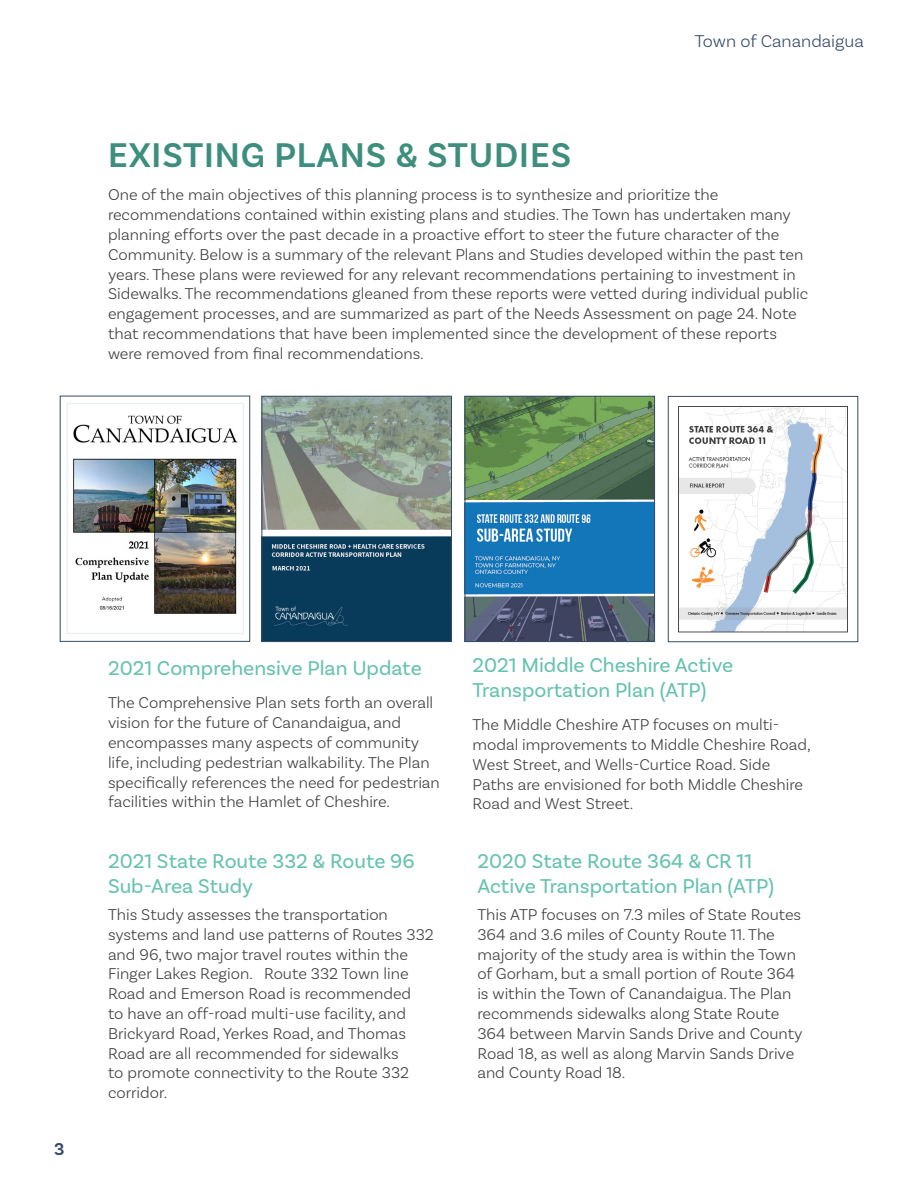
<style>
.page{position:relative;width:918px;height:1188px;background:#fff}
.page>*{position:absolute;margin:0;border:0;box-sizing:border-box;transform-origin:0 0}
.Heading_2{font:600 36px "Basic Sans";letter-spacing:.025em;color:#3e8e7e}
.Body{font:21px/25.2px "Basic Sans";color:#67c2b0}
.Heading_2-2{font:21px/25.2px "Basic Sans";color:#67c2b0}
.t1{font:300 18px "Basic Sans";color:#374a67}
.t2{font:600 18px "Basic Sans";color:#374a67}
.Body-2{font:300 16.5px/19.8px "Basic Sans";color:#3e3e3f}
</style>
<div class="page">
<img style="left:66px;top:403px;width:178px;height:231px">
<div style="left:60px;top:396px;width:190px;height:246px;border:1px solid #374a67"></div>
<img style="left:264px;top:398px;width:186px;height:242px">
<div style="left:262px;top:396px;width:190px;height:246px;border:1px solid #374a67"></div>
<img style="left:678px;top:406px;width:170px;height:227px">
<div style="left:668px;top:396px;width:190px;height:246px;border:1px solid #374a67"></div>
<img style="left:467px;top:398px;width:186px;height:242px">
<div style="left:465px;top:396px;width:190px;height:246px;border:1px solid #374a67"></div>
<p class="t1" style="left:695px;top:30px;width:171px">Town of Canandaigua</p>
<p class="Heading_2" style="left:108px;top:133px;width:465px">EXISTING PLANS &amp; STUDIES</p>
<p class="Body-2" style="left:108px;top:185px;width:702px">One of the main objectives of this planning process is to synthesize and prioritize the recommendations contained within existing plans and studies. The Town has undertaken many planning efforts over the past decade in a proactive effort to steer the future character of the Community. Below is a summary of the relevant Plans and Studies developed within the past ten years. These plans were reviewed for any relevant recommendations pertaining to investment in Sidewalks. The recommendations gleaned from these reports were vetted during individual public engagement processes, and are summarized as part of the Needs Assessment on page 24. Note that recommendations that have been implemented since the development of these reports were removed from final recommendations.</p>
<p class="t2" style="left:54px;top:1138px;width:12px">3</p>
<p class="Heading_2-2" style="left:108px;top:655px;width:315px">2021 Comprehensive Plan Update</p>
<p class="Body-2" style="left:108px;top:693px;width:333px">The Comprehensive Plan sets forth an overall vision for the future of Canandaigua, and encompasses many aspects of community life, including pedestrian walkability. The Plan specifically references the need for pedestrian facilities within the Hamlet of Cheshire.</p>
<p class="Body" style="left:108px;top:848px;width:308px">2021 State Route 332 &amp; Route 96<br>Sub-Area Study</p>
<p class="Body-2" style="left:108px;top:904px;width:327px">This Study assesses the transportation systems and land use patterns of Routes 332 and 96, two major travel routes within the Finger Lakes Region. Route 332 Town line Road and Emerson Road is recommended<br>to have an off-road multi-use facility, and Brickyard Road, Yerkes Road, and Thomas Road are all recommended for sidewalks<br>to promote connectivity to the Route 332 corridor.</p>
<p class="Heading_2-2" style="left:472px;top:652px;width:262px">2021 Middle Cheshire Active<br>Transportation Plan (ATP)</p>
<p class="Body-2" style="left:472px;top:714px;width:340px">The Middle Cheshire ATP focuses on multi&shy;modal improvements to Middle Cheshire Road, West Street, and Wells-Curtice Road. Side Paths are envisioned for both Middle Cheshire Road and West Street.</p>
<p class="Body" style="left:477px;top:848px;width:298px">2020 State Route 364 &amp; CR 11<br>Active Transportation Plan (ATP)</p>
<p class="Body-2" style="left:477px;top:904px;width:327px">This ATP focuses on 7.3 miles of State Routes 364 and 3.6 miles of County Route 11. The majority of the study area is within the Town of Gorham, but a small portion of Route 364 is within the Town of Canandaigua. The Plan recommends sidewalks along State Route 364 between Marvin Sands Drive and County Road 18, as well as along Marvin Sands Drive and County Road 18.</p>
</div>
